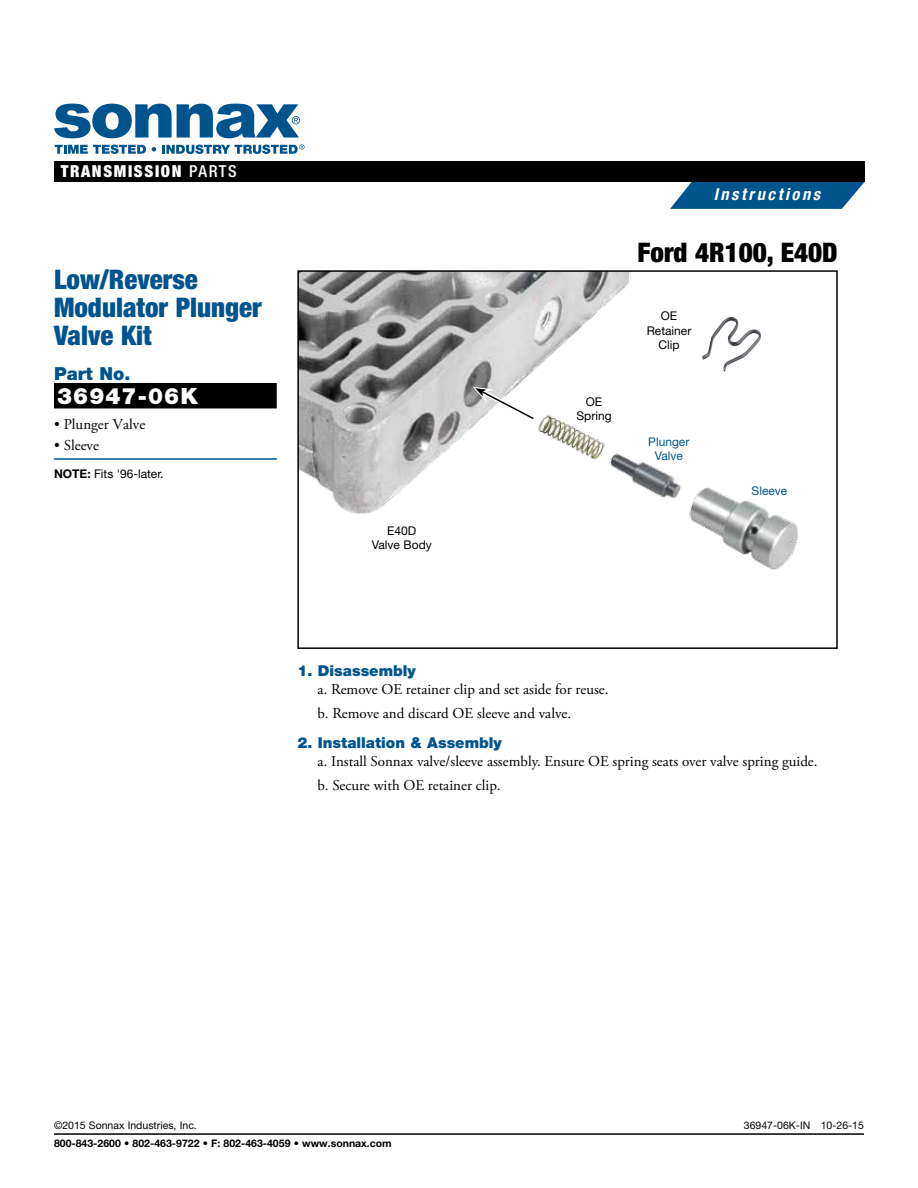
<style>
.page{position:relative;width:918px;height:1188px;background:#fff}
.page>*{position:absolute;margin:0;border:0;box-sizing:border-box;transform-origin:0 0}
.t1{font:900 condensed 27px/27.8px "Helvetica Neue LT Std";color:#00548e}
.t2{font:900 condensed 27px "Helvetica Neue LT Std";color:#000}
.t3{font:900 22.5px "Helvetica Neue LT Std";letter-spacing:.05em;color:#fff}
.t4{font:900 18px "Helvetica Neue LT Std";color:#00548e}
.t5{font:900 condensed 16.5px "Helvetica Neue LT Std";letter-spacing:.1em;color:#fff}
.t6{font:italic 700 condensed 16.5px "Helvetica Neue LT Std";letter-spacing:.155em;color:#fff}
.t7{font:15px/24px "Adobe Garamond Pro";color:#000}
.t8{font:900 15px "Helvetica Neue LT Std";color:#00548e}
.t9{font:12px/14.4px "Helvetica Neue LT Std";color:#000;text-align:center}
.t10{font:12px/14.4px "Helvetica Neue LT Std";color:#00548e;text-align:center}
.t11{font:700 10.5px "Helvetica Neue LT Std";color:#000}
.t12{font:10.5px "Helvetica Neue LT Std";color:#000}
.s1{font-weight:500}
.s2{font-weight:700}
</style>
<div class="page">
<img style="left:300px;top:273px;width:498px;height:298px">
<div style="left:297px;top:270px;width:541px;height:379px;border:2px solid #000"></div>
<div style="left:54px;top:383px;width:223px;height:25px;background:#000"></div>
<hr style="left:54px;top:458px;width:223px;height:2px;background:#00548e">
<svg style="left:472px;top:386px;width:68px;height:39px"></svg>
<img style="left:702px;top:317px;width:59px;height:55px">
<hr style="left:54px;top:1133px;width:810px;height:2px;background:#000">
<svg style="left:670px;top:182px;width:195px;height:27px;background:#1e689b"></svg>
<div style="left:54px;top:161px;width:811px;height:21px;background:#000"></div>
<svg style="left:55px;top:145px;width:91px;height:9px"></svg>
<svg style="left:152px;top:147px;width:4px;height:4px"></svg>
<svg style="left:162px;top:144px;width:142px;height:10px"></svg>
<svg style="left:54px;top:104px;width:246px;height:34px"></svg>
<p class="t5" style="left:61px;top:161px;width:178px">TRANSMISSION <span class="s1">PARTS</span></p>
<h1 class="t1" style="left:54px;top:265px;width:209px">Low/Reverse<br>Modulator Plunger<br>Valve Kit</h1>
<p class="t4" style="left:54px;top:363px;width:78px">Part No.</p>
<h2 class="t3" style="left:57px;top:382px;width:142px">36947-06K</h2>
<p class="t7" style="left:54px;top:413px;width:93px">• Plunger Valve</p>
<p class="t7" style="left:54px;top:434px;width:47px">• Sleeve</p>
<p class="t9" style="left:54px;top:466px;width:111px"><span class="s2">NOTE:</span> Fits '96-later.</p>
<p class="t9" style="left:372px;top:523px;width:62px">E40D<br>Valve Body</p>
<p class="t9" style="left:576px;top:394px;width:37px">OE<br>Spring</p>
<p class="t6" style="left:714px;top:185px;width:108px">Instructions</p>
<h1 class="t2" style="left:638px;top:236px;width:202px">Ford 4R100, E40D</h1>
<p class="t9" style="left:647px;top:309px;width:46px">OE<br>Retainer<br>Clip</p>
<p class="t10" style="left:648px;top:434px;width:43px">Plunger<br>Valve</p>
<p class="t10" style="left:752px;top:483px;width:37px">Sleeve</p>
<p class="t8" style="left:297px;top:661px;width:120px">1. Disassembly</p>
<p class="t7" style="left:318px;top:677px;width:293px">a. Remove OE retainer clip and set aside for reuse. b. Remove and discard OE sleeve and valve.</p>
<p class="t8" style="left:297px;top:734px;width:206px">2. Installation &amp; Assembly</p>
<p class="t7" style="left:318px;top:750px;width:502px">a. Install Sonnax valve/sleeve assembly. Ensure OE spring seats over valve spring guide. b. Secure with OE retainer clip.</p>
<p class="t12" style="left:54px;top:1119px;width:144px">©2015 Sonnax Industries, Inc.</p>
<p class="t12" style="left:744px;top:1119px;width:122px">36947-06K-IN 10-26-15</p>
<p class="t11" style="left:54px;top:1137px;width:339px">800-843-2600 • 802-463-9722 • F: 802-463-4059 • www.sonnax.com</p>
</div>
